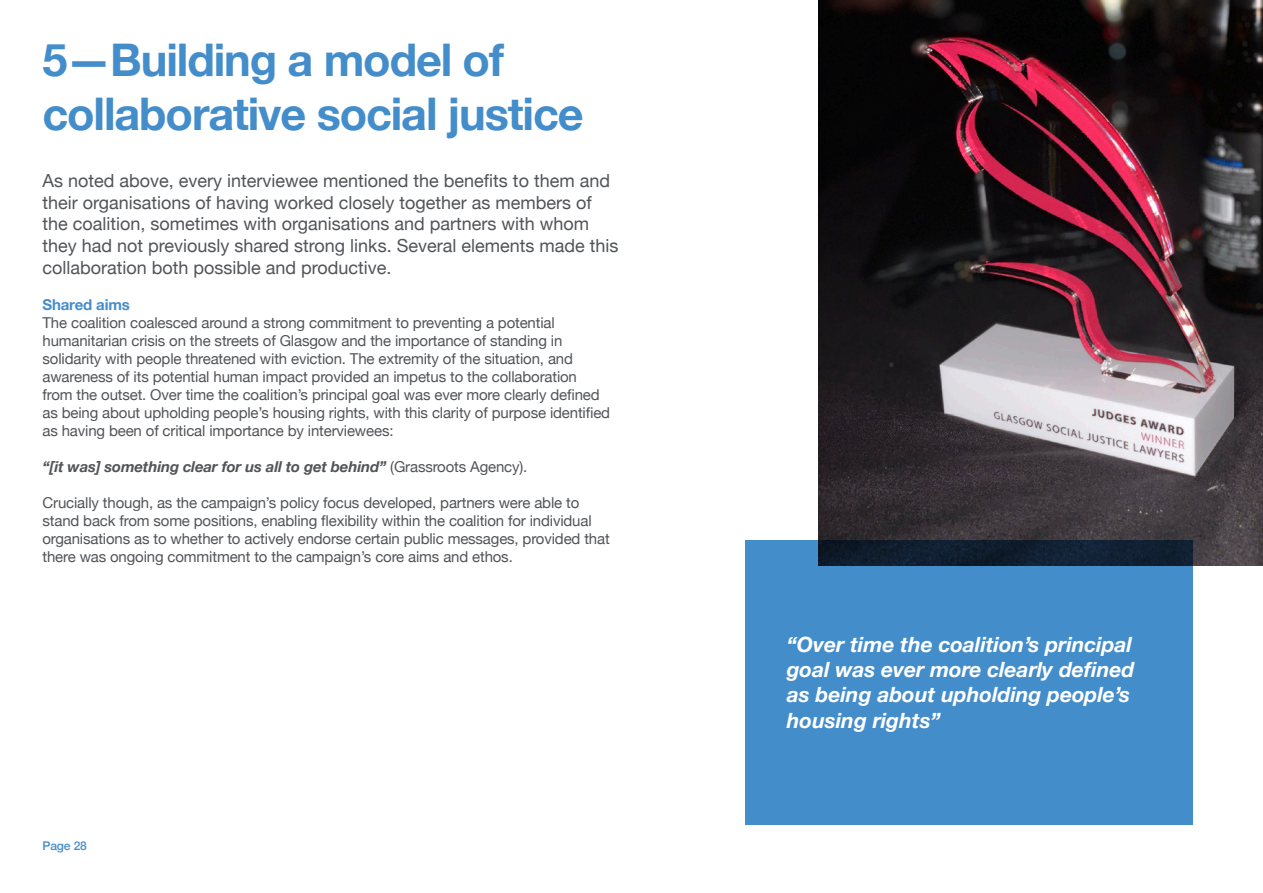
<style>
.page{position:relative;width:1263px;height:893px;background:#fff}
.page>*{position:absolute;margin:0;border:0;box-sizing:border-box;transform-origin:0 0}
.t1{font:700 45px "Helvetica Neue";letter-spacing:-.025em;color:#448dcb}
.t2{font:italic 700 21px/25.2px "Helvetica Neue";color:#fff}
.t3{font:18px/21.6px "Helvetica Neue";color:#515458}
.t4{font:15px/18px "Helvetica Neue";letter-spacing:-.01em;color:#515458}
.t5{font:italic 700 15px "Helvetica Neue";letter-spacing:-.01em;color:#515458}
.t6{font:700 15px "Helvetica Neue";letter-spacing:-.01em;color:#448dcb}
.t7{font:500 12px "Helvetica Neue";letter-spacing:-.01em;color:#448dcb}
.s1{font-weight:400;font-style:normal}
</style>
<div class="page">
<img style="left:819px;top:0;width:444px;height:566px">
<div style="left:745px;top:540px;width:448px;height:285px;background:#448dcb"></div>
<p class="t1" style="left:43px;top:24px;width:463px">5—Building a model of</p>
<p class="t1" style="left:43px;top:78px;width:543px">collaborative social justice</p>
<p class="t3" style="left:43px;top:171px;width:577px">As noted above, every interviewee mentioned the benefits to them and their organisations of having worked closely together as members of the coalition, sometimes with organisations and partners with whom they had not previously shared strong links. Several elements made this collaboration both possible and productive.</p>
<p class="t6" style="left:43px;top:293px;width:89px">Shared aims</p>
<p class="t4" style="left:43px;top:314px;width:536px">The coalition coalesced around a strong commitment to preventing a potential humanitarian crisis on the streets of Glasgow and the importance of standing in solidarity with people threatened with eviction. The extremity of the situation, and awareness of its potential human impact provided an impetus to the collaboration</p>
<p class="t4" style="left:43px;top:386px;width:559px">from the outset. Over time the coalition’s principal goal was ever more clearly defined</p>
<p class="t4" style="left:43px;top:404px;width:569px">as being about upholding people’s housing rights, with this clarity of purpose identified as having been of critical importance by interviewees:</p>
<p class="t5" style="left:43px;top:455px;width:486px">“[it was] something clear for us all to get behind” <span class="s1">(Grassroots Agency).</span></p>
<p class="t4" style="left:43px;top:494px;width:569px">Crucially though, as the campaign’s policy focus developed, partners were able to stand back from some positions, enabling flexibility within the coalition for individual organisations as to whether to actively endorse certain public messages, provided that there was ongoing commitment to the campaign’s core aims and ethos.</p>
<p class="t7" style="left:43px;top:836px;width:46px">Page 28</p>
<p class="t2" style="left:787px;top:632px;width:349px">“Over time the coalition’s principal goal was ever more clearly defined as being about upholding people’s housing rights”</p>
</div>
